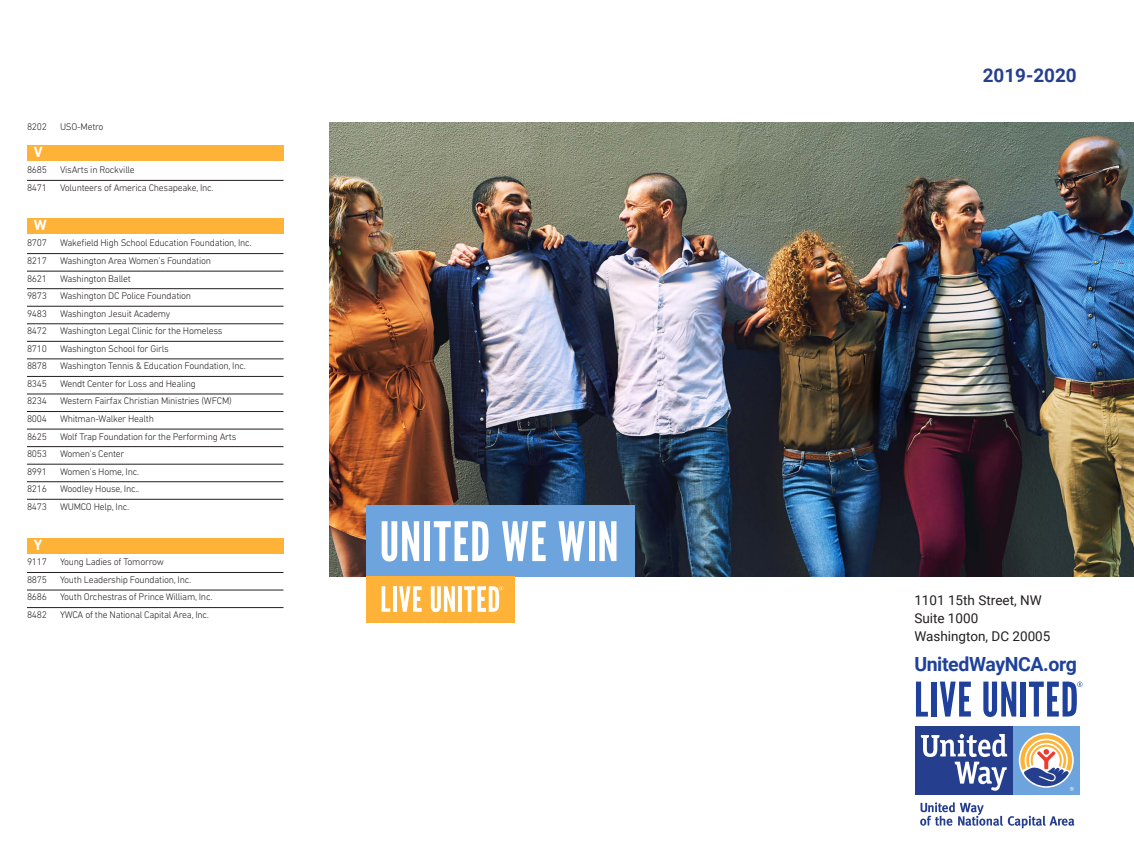
<style>
.page{position:relative;width:1134px;height:864px;background:#fff}
.page>*{position:absolute;margin:0;border:0;box-sizing:border-box;transform-origin:0 0}
.t1{font:700 19.5px "Roboto";letter-spacing:-.02em;color:#1f419b}
.t2{font:700 18.9px "Roboto";color:#253f8e}
.t3{font:700 15px "DIN Next LT Pro";color:#fff}
.t4{font:13.5px/18px "Roboto";color:#231f20}
.t5{font:300 9.75px "DIN Next LT Pro";letter-spacing:-.025em;color:#231f20}
</style>
<div class="page">
<hr style="left:27px;top:180px;width:257px;height:1px;background:#231f20">
<hr style="left:27px;top:253px;width:257px;height:1px;background:#231f20">
<hr style="left:27px;top:271px;width:257px;height:1px;background:#231f20">
<hr style="left:27px;top:288px;width:257px;height:1px;background:#231f20">
<hr style="left:27px;top:306px;width:257px;height:1px;background:#231f20">
<hr style="left:27px;top:323px;width:257px;height:1px;background:#231f20">
<hr style="left:27px;top:341px;width:257px;height:1px;background:#231f20">
<hr style="left:27px;top:359px;width:257px;height:1px;background:#231f20">
<hr style="left:27px;top:376px;width:257px;height:1px;background:#231f20">
<hr style="left:27px;top:394px;width:257px;height:1px;background:#231f20">
<hr style="left:27px;top:411px;width:257px;height:1px;background:#231f20">
<hr style="left:27px;top:429px;width:257px;height:1px;background:#231f20">
<hr style="left:27px;top:446px;width:257px;height:1px;background:#231f20">
<hr style="left:27px;top:464px;width:257px;height:1px;background:#231f20">
<hr style="left:27px;top:481px;width:257px;height:1px;background:#231f20">
<hr style="left:27px;top:499px;width:257px;height:1px;background:#231f20">
<hr style="left:27px;top:572px;width:257px;height:1px;background:#231f20">
<hr style="left:27px;top:590px;width:257px;height:1px;background:#231f20">
<hr style="left:27px;top:607px;width:257px;height:1px;background:#231f20">
<div style="left:27px;top:218px;width:257px;height:16px;background:#ffb238"></div>
<div style="left:27px;top:538px;width:257px;height:16px;background:#ffb238"></div>
<svg style="left:916px;top:682px;width:12px;height:35px"></svg>
<div style="left:931px;top:682px;width:5px;height:35px;background:#1f419b"></div>
<svg style="left:940px;top:682px;width:31px;height:35px"></svg>
<svg style="left:983px;top:682px;width:33px;height:35px"></svg>
<div style="left:1021px;top:682px;width:5px;height:35px;background:#1f419b"></div>
<svg style="left:1029px;top:682px;width:54px;height:35px"></svg>
<img style="left:329px;top:122px;width:805px;height:455px">
<div style="left:366px;top:505px;width:268px;height:71px;background:#6ea4dd"></div>
<svg style="left:382px;top:521px;width:37px;height:41px"></svg>
<div style="left:424px;top:521px;width:6px;height:40px;background:#fff"></div>
<svg style="left:434px;top:521px;width:55px;height:40px"></svg>
<svg style="left:502px;top:521px;width:44px;height:40px"></svg>
<svg style="left:558px;top:521px;width:27px;height:40px"></svg>
<div style="left:589px;top:521px;width:6px;height:40px;background:#fff"></div>
<svg style="left:599px;top:521px;width:18px;height:40px"></svg>
<div style="left:366px;top:576px;width:149px;height:46px;background:#ffb238"></div>
<svg style="left:382px;top:586px;width:8px;height:26px"></svg>
<hr style="left:393px;top:586px;width:4px;height:26px;background:#fff">
<svg style="left:399px;top:586px;width:23px;height:26px"></svg>
<svg style="left:431px;top:586px;width:24px;height:26px"></svg>
<hr style="left:458px;top:586px;width:4px;height:26px;background:#fff">
<svg style="left:464px;top:586px;width:39px;height:26px"></svg>
<svg style="left:920px;top:802px;width:154px;height:26px"></svg>
<div style="left:1013px;top:726px;width:67px;height:69px;background:#6ea4dd"></div>
<div style="left:916px;top:726px;width:97px;height:69px;background:#253f8e"></div>
<svg style="left:921px;top:734px;width:86px;height:57px"></svg>
<svg style="left:1020px;top:734px;width:54px;height:57px"></svg>
<div style="left:27px;top:145px;width:257px;height:16px;background:#ffb238"></div>
<p class="t5" style="left:27px;top:121px;width:22px">8202</p>
<p class="t5" style="left:60px;top:121px;width:45px">USO-Metro</p>
<p class="t5" style="left:27px;top:164px;width:22px">8685</p>
<p class="t5" style="left:60px;top:164px;width:76px">VisArts in Rockville</p>
<p class="t5" style="left:27px;top:182px;width:22px">8471</p>
<p class="t5" style="left:60px;top:182px;width:155px">Volunteers of America Chesapeake, Inc.</p>
<p class="t3" style="left:34px;top:143px;width:10px">V</p>
<p class="t3" style="left:34px;top:216px;width:14px">W</p>
<p class="t5" style="left:27px;top:238px;width:22px">8707</p>
<p class="t5" style="left:60px;top:238px;width:193px">Wakefield High School Education Foundation, Inc.</p>
<p class="t5" style="left:27px;top:255px;width:22px">8217</p>
<p class="t5" style="left:60px;top:255px;width:153px">Washington Area Women’s Foundation</p>
<p class="t5" style="left:27px;top:273px;width:22px">8621</p>
<p class="t5" style="left:60px;top:273px;width:72px">Washington Ballet</p>
<p class="t5" style="left:27px;top:290px;width:22px">9873</p>
<p class="t5" style="left:60px;top:290px;width:133px">Washington DC Police Foundation</p>
<p class="t5" style="left:27px;top:308px;width:22px">9483</p>
<p class="t5" style="left:60px;top:308px;width:112px">Washington Jesuit Academy</p>
<p class="t5" style="left:27px;top:325px;width:22px">8472</p>
<p class="t5" style="left:60px;top:325px;width:164px">Washington Legal Clinic for the Homeless</p>
<p class="t5" style="left:27px;top:343px;width:22px">8710</p>
<p class="t5" style="left:60px;top:343px;width:110px">Washington School for Girls</p>
<p class="t5" style="left:27px;top:360px;width:22px">8878</p>
<p class="t5" style="left:60px;top:360px;width:187px">Washington Tennis &amp; Education Foundation, Inc.</p>
<p class="t5" style="left:27px;top:378px;width:22px">8345</p>
<p class="t5" style="left:60px;top:378px;width:137px">Wendt Center for Loss and Healing</p>
<p class="t5" style="left:27px;top:395px;width:22px">8234</p>
<p class="t5" style="left:60px;top:395px;width:173px">Western Fairfax Christian Ministries (WFCM)</p>
<p class="t5" style="left:27px;top:413px;width:22px">8004</p>
<p class="t5" style="left:60px;top:413px;width:95px">Whitman-Walker Health</p>
<p class="t5" style="left:27px;top:431px;width:22px">8625</p>
<p class="t5" style="left:60px;top:431px;width:178px">Wolf Trap Foundation for the Performing Arts</p>
<p class="t5" style="left:27px;top:448px;width:22px">8053</p>
<p class="t5" style="left:60px;top:448px;width:66px">Women’s Center</p>
<p class="t5" style="left:27px;top:466px;width:22px">8991</p>
<p class="t5" style="left:60px;top:466px;width:81px">Women’s Home, Inc.</p>
<p class="t5" style="left:27px;top:483px;width:22px">8216</p>
<p class="t5" style="left:60px;top:483px;width:81px">Woodley House, Inc..</p>
<p class="t5" style="left:27px;top:501px;width:22px">8473</p>
<p class="t5" style="left:60px;top:501px;width:71px">WUMCO Help, Inc.</p>
<p class="t3" style="left:34px;top:536px;width:10px">Y</p>
<p class="t5" style="left:27px;top:556px;width:22px">9117</p>
<p class="t5" style="left:60px;top:556px;width:106px">Young Ladies of Tomorrow</p>
<p class="t5" style="left:27px;top:574px;width:22px">8875</p>
<p class="t5" style="left:60px;top:574px;width:133px">Youth Leadership Foundation, Inc.</p>
<p class="t5" style="left:27px;top:592px;width:22px">8686</p>
<p class="t5" style="left:60px;top:592px;width:154px">Youth Orchestras of Prince William, Inc.</p>
<p class="t5" style="left:27px;top:609px;width:22px">8482</p>
<p class="t5" style="left:60px;top:609px;width:151px">YWCA of the National Capital Area, Inc.</p>
<p class="t2" style="left:983px;top:62px;width:96px">2019-2020</p>
<p class="t4" style="left:914px;top:590px;width:129px">1101 15th Street, NW<br>Suite 1000</p>
<p class="t4" style="left:914px;top:626px;width:138px">Washington, DC 20005</p>
<p class="t1" style="left:914px;top:650px;width:164px">UnitedWayNCA.org</p>
</div>
